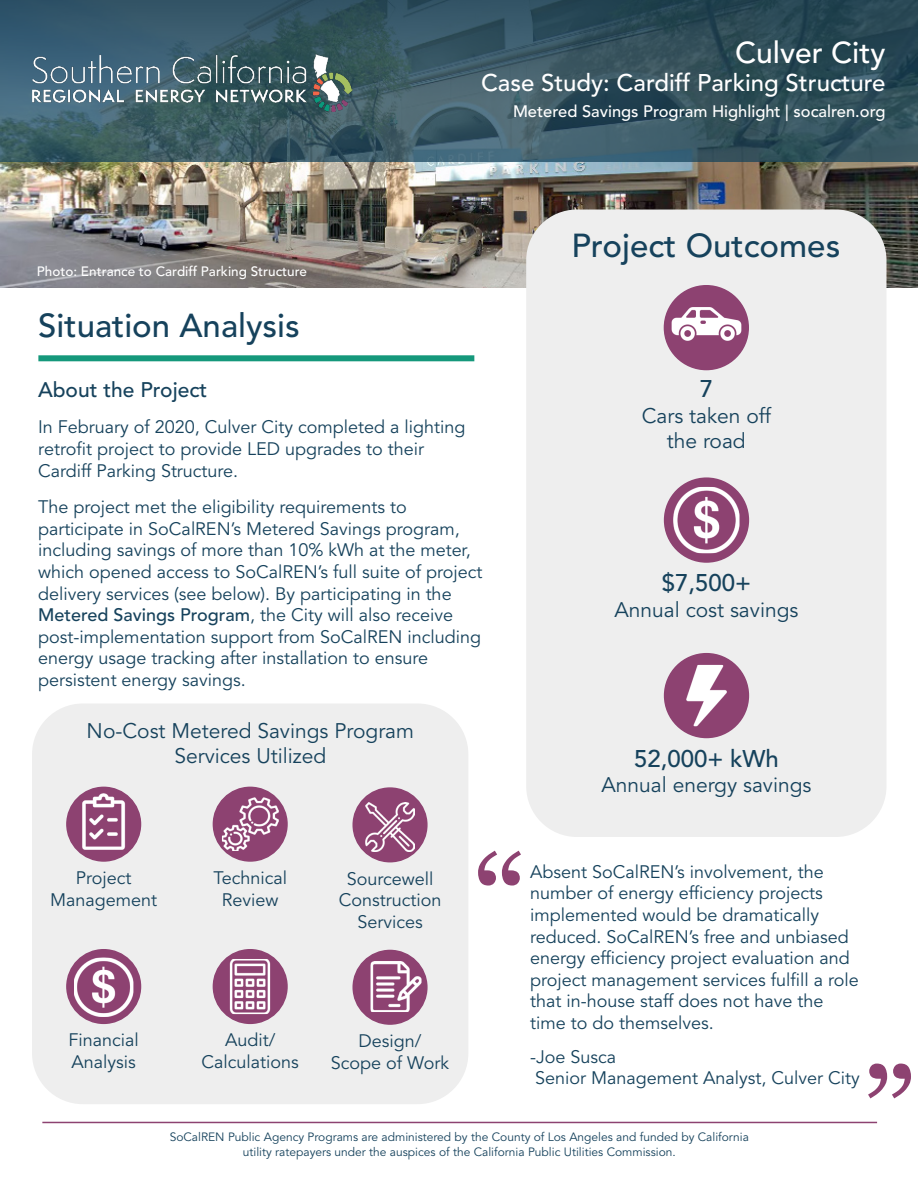
<style>
.page{position:relative;width:918px;height:1188px;background:#fff}
.page>*{position:absolute;margin:0;border:0;box-sizing:border-box;transform-origin:0 0}
.t1{font:132px "Georgia";color:#8d4271}
.t2{font:500 33px "Avenir LT Std";color:#16425c}
.t3{font:500 30px "Avenir LT Std";color:#fff}
.t4{font:500 24px "Avenir LT Std";color:#fff}
.t5{font:500 24px "Avenir LT Std";color:#16425c}
.t6{font:21px "Avenir LT Std";color:#16425c}
.t7{font:500 21px "Avenir LT Std";color:#16425c}
.t8{font:18px/21.6px "Avenir LT Std";color:#16425c}
.t9{font:500 16.5px "Avenir LT Std";color:#fff}
.t10{font:500 13.5px "Avenir LT Std";color:#fff}
.t11{font:12px "Avenir LT Std";color:#16425c}
.s1{font-weight:500}
</style>
<div class="page">
<img style="left:0;top:161px;width:918px;height:126px">
<svg style="left:0;top:0;width:918px;height:161px;background:#355461"></svg>
<div style="left:526px;top:210px;width:361px;height:627px;background:#eee;border-radius:51px"></div>
<div style="left:32px;top:704px;width:436px;height:400px;background:#eee;border-radius:51px"></div>
<hr style="left:42px;top:1122px;width:835px;height:1px;background:#8d4271">
<div style="left:38px;top:355px;width:436px;height:6px;background:#15987b"></div>
<img style="left:32px;top:54px;width:320px;height:57px">
<div style="left:664px;top:286px;width:84px;height:84px;background:#8d4271;border-radius:50%"></div>
<img style="left:671px;top:294px;width:71px;height:70px">
<div style="left:664px;top:285px;width:85px;height:85px;border:2px solid #8d4271;border-radius:50%"></div>
<div style="left:665px;top:478px;width:83px;height:84px;background:#8d4271;border-radius:50%"></div>
<img style="left:673px;top:487px;width:67px;height:66px">
<div style="left:664px;top:477px;width:85px;height:86px;border:2px solid #8d4271;border-radius:50%"></div>
<div style="left:665px;top:654px;width:83px;height:83px;background:#8d4271;border-radius:50%"></div>
<img style="left:676px;top:665px;width:61px;height:61px">
<div style="left:664px;top:653px;width:85px;height:85px;border:2px solid #8d4271;border-radius:50%"></div>
<div style="left:67px;top:787px;width:74px;height:74px;background:#8d4271;border-radius:50%"></div>
<img style="left:75px;top:793px;width:57px;height:57px">
<div style="left:66px;top:787px;width:75px;height:75px;border:2px solid #8d4271;border-radius:50%"></div>
<div style="left:213px;top:787px;width:74px;height:74px;background:#8d4271;border-radius:50%"></div>
<img style="left:222px;top:797px;width:57px;height:54px">
<div style="left:213px;top:787px;width:75px;height:75px;border:2px solid #8d4271;border-radius:50%"></div>
<div style="left:353px;top:788px;width:74px;height:74px;background:#8d4271;border-radius:50%"></div>
<img style="left:366px;top:802px;width:48px;height:49px">
<div style="left:352px;top:787px;width:76px;height:75px;border:2px solid #8d4271;border-radius:50%"></div>
<div style="left:67px;top:950px;width:74px;height:73px;background:#8d4271;border-radius:50%"></div>
<img style="left:74px;top:958px;width:59px;height:59px">
<div style="left:66px;top:949px;width:75px;height:75px;border:2px solid #8d4271;border-radius:50%"></div>
<div style="left:213px;top:950px;width:74px;height:73px;background:#8d4271;border-radius:50%"></div>
<img style="left:223px;top:959px;width:55px;height:55px">
<div style="left:213px;top:949px;width:75px;height:75px;border:2px solid #8d4271;border-radius:50%"></div>
<div style="left:353px;top:950px;width:74px;height:74px;background:#8d4271;border-radius:50%"></div>
<img style="left:371px;top:961px;width:51px;height:51px">
<div style="left:352px;top:950px;width:76px;height:75px;border:2px solid #8d4271;border-radius:50%"></div>
<p class="t10" style="left:37px;top:264px;width:272px">Photo: Entrance to Cardiff Parking Structure</p>
<p class="t3" style="left:735px;top:35px;width:152px">Culver City</p>
<p class="t4" style="left:481px;top:69px;width:406px">Case Study: Cardiff Parking Structure</p>
<p class="t9" style="left:513px;top:102px;width:374px">Metered Savings Program Highlight | socalren.org</p>
<p class="t2" style="left:571px;top:227px;width:270px">Project Outcomes</p>
<p class="t2" style="left:38px;top:306px;width:263px">Situation Analysis</p>
<p class="t7" style="left:38px;top:377px;width:171px">About the Project</p>
<p class="t8" style="left:38px;top:417px;width:429px">In February of 2020, Culver City completed a lighting retrofit project to provide LED upgrades to their<br>Cardiff Parking Structure.</p>
<p class="t8" style="left:38px;top:497px;width:446px">The project met the eligibility requirements to participate in SoCalREN’s Metered Savings program, including savings of more than 10% kWh at the meter, which opened access to SoCalREN’s full suite of project delivery services (see below). By participating in the <span class="s1">Metered Savings Program</span>, the City will also receive post-implementation support from SoCalREN including energy usage tracking after installation to ensure persistent energy savings.</p>
<p class="t6" style="left:87px;top:719px;width:329px">No-Cost Metered Savings Program</p>
<p class="t6" style="left:174px;top:744px;width:154px">Services Utilized</p>
<p class="t5" style="left:700px;top:375px;width:15px">7</p>
<p class="t6" style="left:642px;top:403px;width:131px">Cars taken off</p>
<p class="t6" style="left:667px;top:428px;width:80px">the road</p>
<p class="t5" style="left:662px;top:569px;width:91px">$7,500+</p>
<p class="t6" style="left:615px;top:597px;width:186px">Annual cost savings</p>
<p class="t5" style="left:634px;top:745px;width:146px">52,000+ kWh</p>
<p class="t6" style="left:601px;top:773px;width:212px">Annual energy savings</p>
<p class="t8" style="left:76px;top:868px;width:57px">Project</p>
<p class="t8" style="left:50px;top:889px;width:109px">Management</p>
<p class="t8" style="left:69px;top:1030px;width:72px">Financial</p>
<p class="t8" style="left:72px;top:1051px;width:66px">Analysis</p>
<p class="t8" style="left:213px;top:868px;width:75px">Technical</p>
<p class="t8" style="left:222px;top:889px;width:58px">Review</p>
<p class="t8" style="left:225px;top:1030px;width:52px">Audit/</p>
<p class="t8" style="left:202px;top:1051px;width:99px">Calculations</p>
<p class="t8" style="left:347px;top:868px;width:88px">Sourcewell</p>
<p class="t8" style="left:339px;top:890px;width:104px;text-align:center">Construction<br>Services</p>
<p class="t8" style="left:359px;top:1031px;width:64px">Design/</p>
<p class="t8" style="left:331px;top:1052px;width:120px">Scope of Work</p>
<p class="t1" style="left:473px;top:824px;width:56px">“</p>
<p class="t8" style="left:530px;top:861px;width:330px">Absent SoCalREN’s involvement, the number of energy efficiency projects implemented would be dramatically reduced. SoCalREN’s free and unbiased energy efficiency project evaluation and project management services fulfill a role that in-house staff does not have the time to do themselves.</p>
<p class="t8" style="left:530px;top:1046px;width:88px">-Joe Susca</p>
<p class="t8" style="left:535px;top:1068px;width:326px">Senior Management Analyst, Culver City</p>
<p class="t1" style="left:916px;top:1125px;width:56px;rotate:-180deg">“</p>
<p class="t11" style="left:170px;top:1130px;width:581px">SoCalREN Public Agency Programs are administered by the County of Los Angeles and funded by California</p>
<p class="t11" style="left:243px;top:1145px;width:434px">utility ratepayers under the auspices of the California Public Utilities Commission.</p>
</div>
